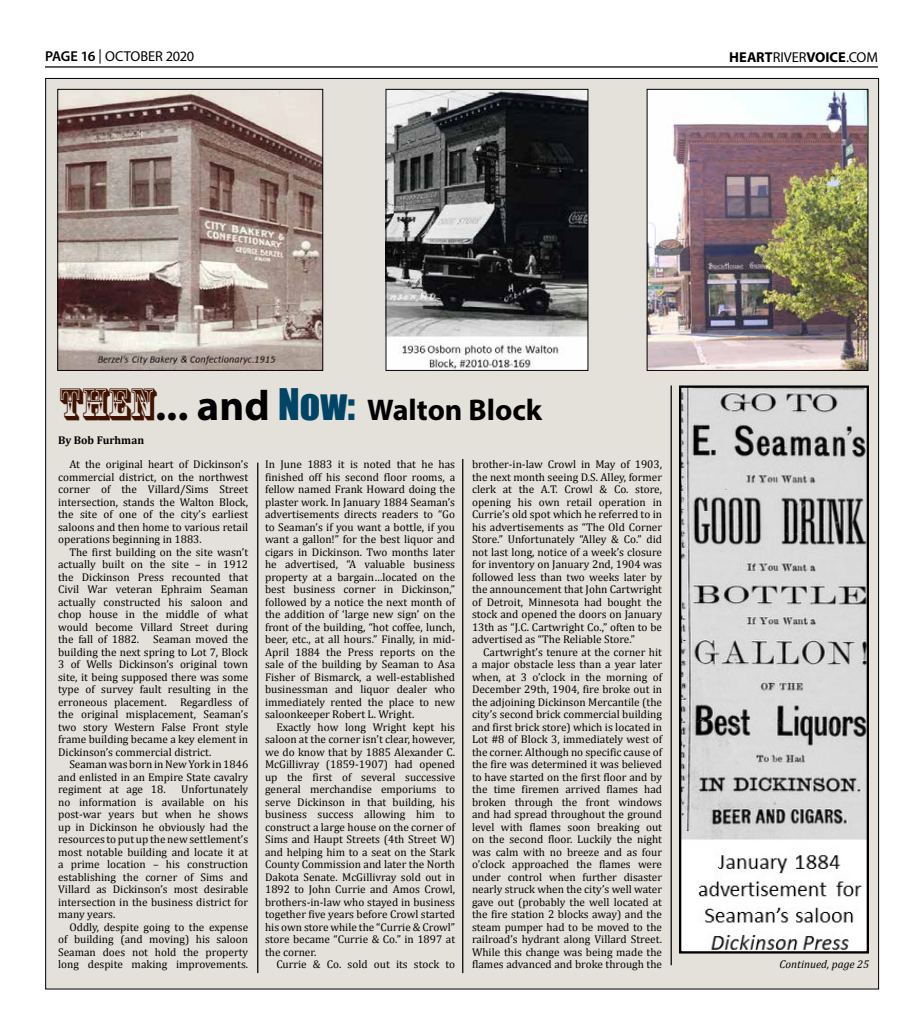
<style>
.page{position:relative;width:923px;height:1035px;background:#fff}
.page>*{position:absolute;margin:0;border:0;box-sizing:border-box;transform-origin:0 0}
.t1{font:700 30px "Myriad Pro";color:#000}
.t2{font:700 14.38px "Myriad Pro";letter-spacing:.005em;color:#000}
.t3{font:14.38px "Myriad Pro";letter-spacing:-.015em;color:#000}
.t4{font:11.25px/12.5px "Cambria";color:#000;text-align:justify}
.t5{font:italic 11.25px "Cambria";color:#000}
.t6{font:700 11.25px "Cambria";color:#000}
.s1{font-weight:600}
.s2{font-weight:400}
.s3{font-family:"Rosewood Std";font-weight:400;font-size:42.5px;color:#401201}
.s4{font-size:42.5px}
.s5{font-family:"Impact";font-weight:400;font-size:40px;color:#046}
</style>
<div class="page">
<hr style="left:45px;top:66px;width:833px;height:2px;background:#000">
<div style="left:46px;top:78px;width:832px;height:911px;background:#e4e1db"></div>
<img style="left:59px;top:91px;width:262px;height:278px">
<div style="left:57px;top:89px;width:266px;height:282px;border:1px solid #000"></div>
<img style="left:387px;top:91px;width:199px;height:278px">
<div style="left:385px;top:89px;width:203px;height:282px;border:1px solid #000"></div>
<img style="left:648px;top:91px;width:218px;height:278px">
<div style="left:646px;top:89px;width:222px;height:282px;border:1px solid #000"></div>
<hr style="left:670px;top:385px;width:1px;height:580px;background:#000">
<hr style="left:462px;top:459px;width:1px;height:514px;background:#000">
<hr style="left:257px;top:463px;width:1px;height:510px;background:#000">
<img style="left:682px;top:388px;width:184px;height:563px">
<div style="left:679px;top:385px;width:190px;height:569px;border:2px solid #000"></div>
<p class="t3" style="left:45px;top:47px;width:151px"><span class="s1">PAGE 16</span> | OCTOBER 2020</p>
<p class="t2" style="left:729px;top:47px;width:150px">HEART<span class="s2">RIVER</span>VOICE<span class="s2">.COM</span></p>
<h1 class="t1" style="left:58px;top:390px;width:485px"><span class="s3">Then</span><span class="s4">... and</span> <span class="s5">Now:</span> Walton Block</h1>
<p class="t6" style="left:58px;top:433px;width:87px">By Bob Furhman</p>
<p class="t4" style="left:58px;top:458px;width:191px;text-indent:11px">At the original heart of Dickinson’s commercial district, on the northwest corner of the Villard/Sims Street intersection, stands the Walton Block, the site of one of the city’s earliest saloons and then home to various retail operations beginning in 1883.</p>
<p class="t4" style="left:58px;top:546px;width:191px;text-indent:11px">The first building on the site wasn’t actually built on the site – in 1912 the Dickinson Press recounted that Civil War veteran Ephraim Seaman actually constructed his saloon and chop house in the middle of what would become Villard Street during the fall of 1882. Seaman moved the building the next spring to Lot 7, Block 3 of Wells Dickinson’s original town site, it being supposed there was some type of survey fault resulting in the erroneous placement. Regardless of the original misplacement, Seaman’s two story Western False Front style frame building became a key element in Dickinson’s commercial district.</p>
<p class="t4" style="left:58px;top:758px;width:191px;text-indent:11px">Seaman was born in New York in 1846 and enlisted in an Empire State cavalry regiment at age 18.</p>
<p class="t4" style="left:472px;top:458px;width:191px">brother-in-law Crowl in May of 1903, the next month seeing D.S. Alley, former clerk at the A.T. Crowl &amp; Co. store, opening his own retail operation in Currie’s old spot which he referred to in his advertisements as “The Old Corner Store.” Unfortunately “Alley &amp; Co.” did not last long, notice of a week’s closure for inventory on January 2nd, 1904 was followed less than two weeks later by the announcement that John Cartwright of Detroit, Minnesota had bought the stock and opened the doors on January 13th as “J.C. Cartwright Co.,” often to be advertised as “The Reliable Store.”</p>
<p class="t4" style="left:472px;top:646px;width:191px;text-indent:11px">Cartwright’s tenure at the corner hit a major obstacle less than a year later when, at 3 o’clock in the morning of December 29th, 1904, fire broke out in the adjoining Dickinson Mercantile (the city’s second brick commercial building and first brick store) which is located in Lot #8 of Block 3, immediately west of the corner. Although no specific cause of the fire was determined it was believed to have started on the first floor and by the time firemen arrived flames had broken through the front windows and had spread throughout the ground level with flames soon breaking out on the second floor. Luckily the night was calm with no breeze and as four o’clock approached the flames were under control when further disaster nearly struck when the city’s well water gave out (probably the well located at the fire station 2 blocks away) and the steam pumper had to be moved to the railroad’s hydrant along Villard Street.<br>While this change was being made the flames advanced and broke through the</p>
<p class="t4" style="left:265px;top:458px;width:191px">In June 1883 it is noted that he has finished off his second floor rooms, a fellow named Frank Howard doing the plaster work. In January 1884 Seaman’s advertisements directs readers to “Go to Seaman’s if you want a bottle, if you want a gallon!” for the best liquor and cigars in Dickinson. Two months later he advertised, “A valuable business property at a bargain…located on the best business corner in Dickinson,” followed by a notice the next month of the addition of ‘large new sign’ on the front of the building, “hot coffee, lunch, beer, etc., at all hours.” Finally, in mid-April 1884 the Press reports on the sale of the building by Seaman to Asa Fisher of Bismarck, a well-established businessman and liquor dealer who immediately rented the place to new saloonkeeper Robert L. Wright.</p>
<p class="t4" style="left:265px;top:721px;width:191px;text-indent:11px">Exactly how long Wright kept his saloon at the corner isn’t clear, however, we do know that by 1885 Alexander C.<br>McGillivray (1859-1907) had opened up the first of several successive general merchandise emporiums to serve Dickinson in that building, his business success allowing him to construct a large house on the corner of Sims and Haupt Streets (4th Street W) and helping him to a seat on the Stark County Commission and later the North Dakota Senate. McGillivray sold out in 1892 to John Currie and Amos Crowl, brothers-in-law who stayed in business together five years before Crowl started his own store while the “Currie &amp; Crowl” store became “Currie &amp; Co.” in 1897 at the corner.</p>
<p class="t4" style="left:276px;top:958px;width:180px">Currie &amp; Co. sold out its stock to</p>
<p class="t4" style="left:58px;top:783px;width:191px;text-indent:123px">Unfortunately no information is available on his post-war years but when he shows up in Dickinson he obviously had the resources to put up the new settlement’s most notable building and locate it at a prime location – his construction establishing the corner of Sims and Villard as Dickinson’s most desirable intersection in the business district for many years.</p>
<p class="t4" style="left:58px;top:921px;width:191px;text-indent:11px">Oddly, despite going to the expense of building (and moving) his saloon Seaman does not hold the property long despite making improvements.</p>
<p class="t5" style="left:779px;top:956px;width:91px">Continued, page 25</p>
</div>
